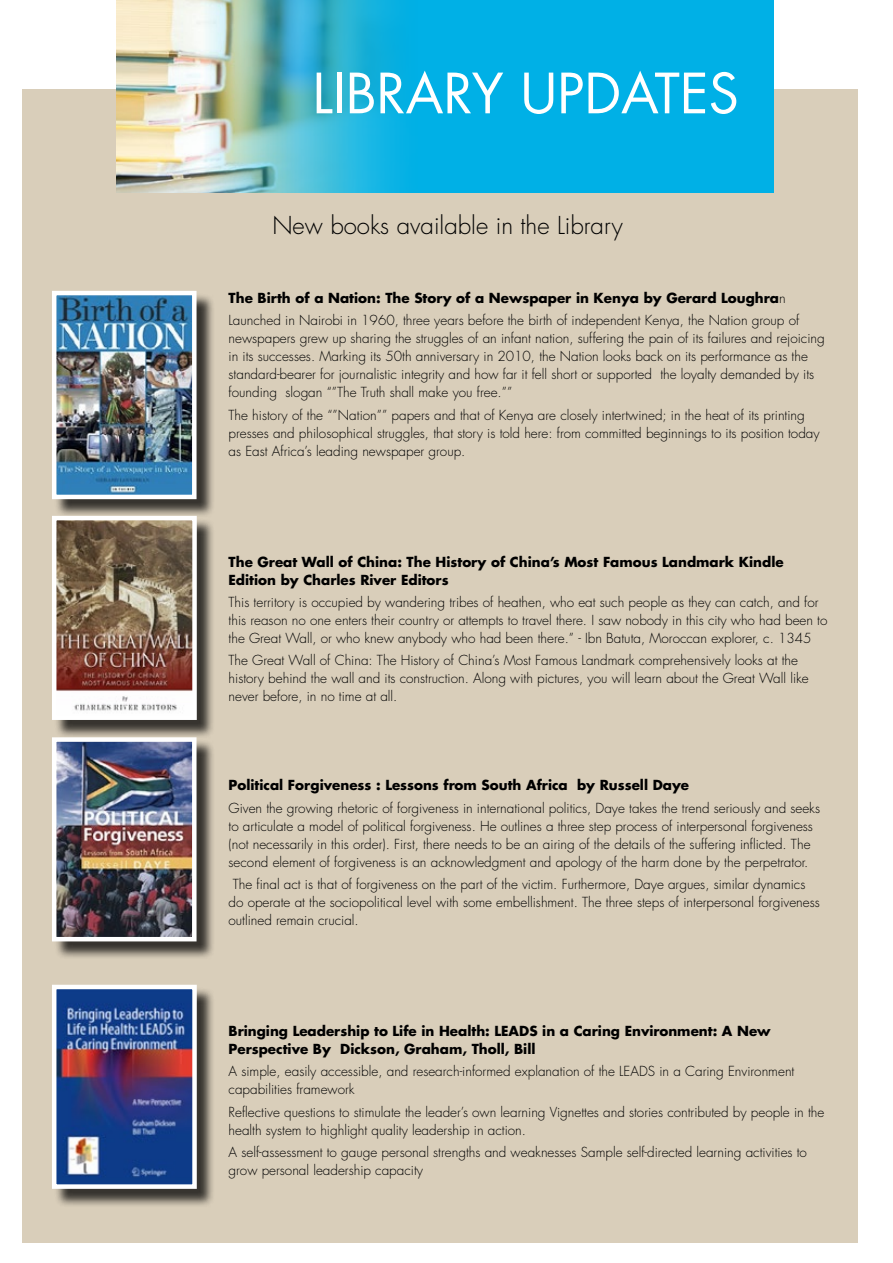
<style>
.page{position:relative;width:893px;height:1263px;background:#fff}
.page>*{position:absolute;margin:0;border:0;box-sizing:border-box;transform-origin:0 0}
.t1{font:54px "Futura";color:#fff}
.t2{font:300 24px "Futura";color:#000}
.t3{font:300 13.5px/18px "Futura";color:#000}
.t4{font:700 13.5px/18px "Futura";color:#000}
.s1{font-weight:700}
</style>
<div class="page">
<div style="left:23px;top:90px;width:835px;height:1153px;background:#d9ceba"></div>
<div style="left:116px;top:0;width:658px;height:192px;background:#00b0e6"></div>
<img style="left:116px;top:0;width:279px;height:192px">
<div style="left:54px;top:293px;width:161px;height:225px;background:#000;opacity:.75"></div>
<img style="left:57px;top:296px;width:135px;height:198px">
<div style="left:52px;top:291px;width:145px;height:208px;border:4px solid #fff"></div>
<div style="left:54px;top:518px;width:162px;height:220px;background:#000;opacity:.75"></div>
<img style="left:57px;top:521px;width:135px;height:194px">
<div style="left:52px;top:516px;width:145px;height:204px;border:4px solid #fff"></div>
<div style="left:54px;top:739px;width:161px;height:221px;background:#000;opacity:.75"></div>
<img style="left:57px;top:742px;width:135px;height:194px">
<div style="left:52px;top:737px;width:145px;height:204px;border:4px solid #fff"></div>
<div style="left:54px;top:987px;width:162px;height:220px;background:#000;opacity:.75"></div>
<img style="left:57px;top:990px;width:135px;height:194px">
<div style="left:52px;top:985px;width:145px;height:204px;border:4px solid #fff"></div>
<h1 class="t1" style="left:313px;top:59px;width:428px">LIBRARY UPDATES</h1>
<h2 class="t2" style="left:272px;top:211px;width:352px">New books available in the Library</h2>
<p class="t3" style="left:229px;top:287px;width:572px;line-height:22.2px"><span class="s1">The Birth of a Nation: The Story of a Newspaper in Kenya by Gerard Loughra</span>n<br>Launched in Nairobi in 1960, three years before the birth of independent Kenya, the Nation group of</p>
<p class="t3" style="left:229px;top:330px;width:598px">newspapers grew up sharing the struggles of an infant nation, suffering the pain of its failures and rejoicing in its successes. Marking its 50th anniversary in 2010, the Nation looks back on its performance as the standard-bearer for journalistic integrity and how far it fell short or supported the loyalty demanded by its founding slogan “”The Truth shall make you free.””</p>
<p class="t3" style="left:229px;top:406px;width:593px">The history of the “”Nation”” papers and that of Kenya are closely intertwined; in the heat of its printing presses and philosophical struggles, that story is told here: from committed beginnings to its position today as East Africa’s leading newspaper group.</p>
<p class="t4" style="left:229px;top:552px;width:557px">The Great Wall of China: The History of China’s Most Famous Landmark Kindle<br>Edition by Charles River Editors</p>
<p class="t3" style="left:229px;top:593px;width:600px">This territory is occupied by wandering tribes of heathen, who eat such people as they can catch, and for this reason no one enters their country or attempts to travel there. I saw nobody in this city who had been to the Great Wall, or who knew anybody who had been there.” - Ibn Batuta, Moroccan explorer, c. 1345</p>
<p class="t3" style="left:229px;top:652px;width:582px">The Great Wall of China: The History of China’s Most Famous Landmark comprehensively looks at the history behind the wall and its construction. Along with pictures, you will learn about the Great Wall like never before, in no time at all.</p>
<p class="t4" style="left:229px;top:776px;width:462px">Political Forgiveness : Lessons from South Africa by Russell Daye</p>
<p class="t3" style="left:229px;top:799px;width:593px">Given the growing rhetoric of forgiveness in international politics, Daye takes the trend seriously and seeks to articulate a model of political forgiveness. He outlines a three step process of interpersonal forgiveness (not necessarily in this order). First, there needs to be an airing of the details of the suffering inflicted. The second element of forgiveness is an acknowledgment and apology of the harm done by the perpetrator.</p>
<p class="t3" style="left:229px;top:875px;width:593px;text-indent:4px">The final act is that of forgiveness on the part of the victim. Furthermore, Daye argues, similar dynamics do operate at the sociopolitical level with some embellishment. The three steps of interpersonal forgiveness outlined remain crucial.</p>
<p class="t4" style="left:229px;top:1022px;width:544px">Bringing Leadership to Life in Health: LEADS in a Caring Environment: A New<br>Perspective By Dickson, Graham, Tholl, Bill</p>
<p class="t3" style="left:229px;top:1063px;width:567px">A simple, easily accessible, and research-informed explanation of the LEADS in a Caring Environment capabilities framework</p>
<p class="t3" style="left:229px;top:1103px;width:597px">Reflective questions to stimulate the leader’s own learning Vignettes and stories contributed by people in the health system to highlight quality leadership in action.</p>
<p class="t3" style="left:229px;top:1143px;width:580px">A self-assessment to gauge personal strengths and weaknesses Sample self-directed learning activities to grow personal leadership capacity</p>
</div>
